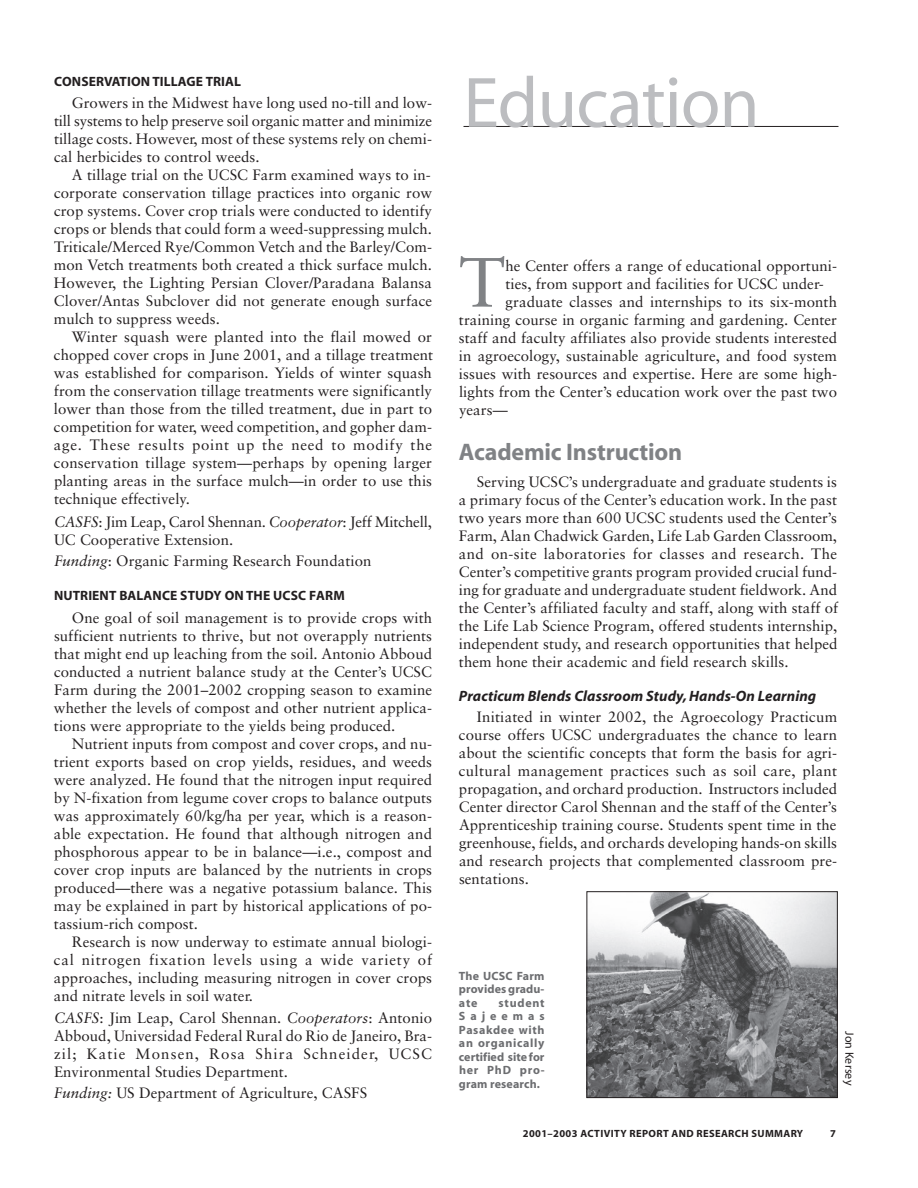
<style>
.page{position:relative;width:918px;height:1188px;background:#fff}
.page>*{position:absolute;margin:0;border:0;box-sizing:border-box;transform-origin:0 0}
.t1{font:72px "Myriad";letter-spacing:-.01em;color:#bcbdc0}
.t2{font:69.75px "Sabon";color:#808285}
.t3{font:700 24px "Myriad";letter-spacing:-.005em;color:#808285}
.t4{font:15px/18px "Sabon";letter-spacing:.005em;color:#231f20;text-align:justify}
.t5{font:italic 700 15px "Myriad";letter-spacing:.005em;color:#231f20}
.t6{font:700 13.5px "Myriad";letter-spacing:.01em;color:#231f20}
.t7{font:700 12px/13.5px "Myriad";letter-spacing:.01em;color:#6c6d70;text-align:justify}
.t8{font:12px "Myriad";letter-spacing:.01em;color:#231f20}
.t9{font:700 10.5px "Myriad";letter-spacing:.035em;color:#231f20}
.s1{font-style:italic}
</style>
<div class="page">
<hr style="left:464px;top:126px;width:374px;height:1px;background:#231f20">
<img style="left:588px;top:893px;width:248px;height:203px">
<div style="left:586px;top:891px;width:252px;height:207px;border:1px solid #231f20"></div>
<p class="t6" style="left:54px;top:74px;width:189px">CONSERVATION TILLAGE TRIAL</p>
<p class="t4" style="left:54px;top:94px;width:380px;text-indent:18px">Growers in the Midwest have long used no-till and low&shy;till systems to help preserve soil organic matter and minimize tillage costs. However, most of these systems rely on chemi&shy;cal herbicides to control weeds.</p>
<p class="t4" style="left:54px;top:166px;width:380px;text-indent:18px">A tillage trial on the UCSC Farm examined ways to in&shy;corporate conservation tillage practices into organic row crop systems. Cover crop trials were conducted to identify crops or blends that could form a weed-suppressing mulch.<br>Triticale/Merced Rye/Common Vetch and the Barley/Com&shy;mon Vetch treatments both created a thick surface mulch.<br>However, the Lighting Persian Clover/Paradana Balansa Clover/Antas Subclover did not generate enough surface mulch to suppress weeds.</p>
<p class="t4" style="left:54px;top:328px;width:381px;text-indent:18px">Winter squash were planted into the flail mowed or chopped cover crops in June 2001, and a tillage treatment was established for comparison. Yields of winter squash from the conservation tillage treatments were significantly lower than those from the tilled treatment, due in part to competition for water, weed competition, and gopher dam&shy;age. These results point up the need to modify the conservation tillage system—perhaps by opening larger planting areas in the surface mulch—in order to use this technique effectively.</p>
<p class="t4" style="left:54px;top:513px;width:380px"><span class="s1">CASFS</span>: Jim Leap, Carol Shennan. <span class="s1">Cooperator</span>: Jeff Mitchell,<br>UC Cooperative Extension.</p>
<p class="t4" style="left:54px;top:552px;width:319px"><span class="s1">Funding</span>: Organic Farming Research Foundation</p>
<p class="t6" style="left:54px;top:589px;width:292px">NUTRIENT BALANCE STUDY ON THE UCSC FARM</p>
<p class="t4" style="left:54px;top:609px;width:380px;text-indent:18px">One goal of soil management is to provide crops with sufficient nutrients to thrive, but not overapply nutrients that might end up leaching from the soil. Antonio Abboud conducted a nutrient balance study at the Center’s UCSC Farm during the 2001–2002 cropping season to examine whether the levels of compost and other nutrient applica&shy;tions were appropriate to the yields being produced.</p>
<p class="t4" style="left:54px;top:735px;width:380px;text-indent:18px">Nutrient inputs from compost and cover crops, and nu&shy;trient exports based on crop yields, residues, and weeds were analyzed. He found that the nitrogen input required by N-fixation from legume cover crops to balance outputs was approximately 60/kg/ha per year, which is a reason&shy;able expectation. He found that although nitrogen and phosphorous appear to be in balance—i.e., compost and cover crop inputs are balanced by the nutrients in crops produced—there was a negative potassium balance. This may be explained in part by historical applications of po&shy;tassium-rich compost.</p>
<p class="t4" style="left:54px;top:933px;width:380px;text-indent:18px">Research is now underway to estimate annual biologi&shy;cal nitrogen fixation levels using a wide variety of approaches, including measuring nitrogen in cover crops and nitrate levels in soil water.</p>
<p class="t4" style="left:54px;top:1009px;width:380px"><span class="s1">CASFS</span>: Jim Leap, Carol Shennan. <span class="s1">Cooperators</span>: Antonio Abboud, Universidad Federal Rural do Rio de Janeiro, Bra&shy;zil; Katie Monsen, Rosa Shira Schneider, UCSC Environmental Studies Department.</p>
<p class="t4" style="left:54px;top:1084px;width:315px"><span class="s1">Funding:</span> US Department of Agriculture, CASFS</p>
<h1 class="t1" style="left:464px;top:67px;width:298px">Education</h1>
<h2 class="t2" style="left:459px;top:241px;width:48px">T</h2>
<p class="t4" style="left:505px;top:256px;width:333px">he Center offers a range of educational opportuni-</p>
<p class="t4" style="left:505px;top:274px;width:320px">ties, from support and facilities for UCSC under-</p>
<p class="t4" style="left:505px;top:292px;width:333px">graduate classes and internships to its six-month</p>
<p class="t4" style="left:459px;top:310px;width:380px">training course in organic farming and gardening. Center</p>
<p class="t4" style="left:459px;top:328px;width:380px">staff and faculty affiliates also provide students interested</p>
<p class="t4" style="left:459px;top:346px;width:380px">in agroecology, sustainable agriculture, and food system</p>
<p class="t4" style="left:459px;top:364px;width:380px">issues with resources and expertise. Here are some high-</p>
<p class="t4" style="left:459px;top:382px;width:380px">lights from the Center’s education work over the past two</p>
<p class="t4" style="left:459px;top:400px;width:50px">years—</p>
<h3 class="t3" style="left:459px;top:440px;width:225px">Academic Instruction</h3>
<p class="t4" style="left:459px;top:473px;width:381px;text-indent:18px">Serving UCSC’s undergraduate and graduate students is a primary focus of the Center’s education work. In the past two years more than 600 UCSC students used the Center’s Farm, Alan Chadwick Garden, Life Lab Garden Classroom, and on-site laboratories for classes and research. The Center’s competitive grants program provided crucial fund&shy;ing for graduate and undergraduate student fieldwork. And the Center’s affiliated faculty and staff, along with staff of the Life Lab Science Program, offered students internship, independent study, and research opportunities that helped them hone their academic and field research skills.</p>
<p class="t5" style="left:459px;top:688px;width:359px">Practicum Blends Classroom Study, Hands-On Learning</p>
<p class="t4" style="left:459px;top:708px;width:380px;text-indent:18px">Initiated in winter 2002, the Agroecology Practicum course offers UCSC undergraduates the chance to learn about the scientific concepts that form the basis for agri&shy;cultural management practices such as soil care, plant propagation, and orchard production. Instructors included Center director Carol Shennan and the staff of the Center’s Apprenticeship training course. Students spent time in the greenhouse, fields, and orchards developing hands-on skills and research projects that complemented classroom pre&shy;sentations.</p>
<p class="t7" style="left:459px;top:970px;width:87px">The UCSC Farm provides gradu&shy;ate</p>
<p class="t7" style="left:459px;top:997px;width:87px;text-indent:40px">student Sajeemas Pasakdee with an organically certified site for her PhD pro&shy;gram research.</p>
<p class="t8" style="left:855px;top:1031px;width:56px;rotate:90deg">Jon Kersey</p>
<p class="t9" style="left:523px;top:1128px;width:282px">2001–2003 ACTIVITY REPORT AND RESEARCH SUMMARY</p>
<p class="t9" style="left:830px;top:1128px;width:7px">7</p>
</div>
